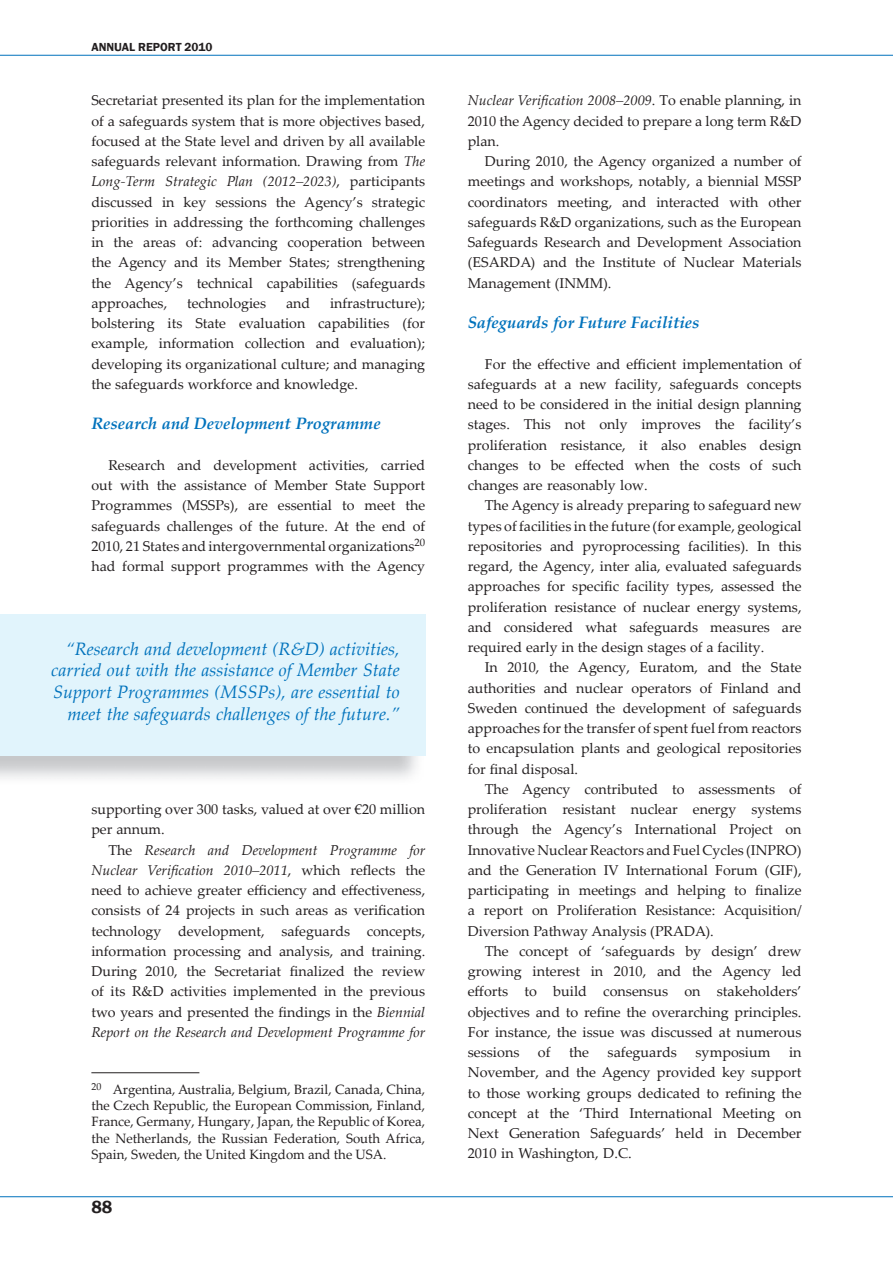
<style>
.page{position:relative;width:893px;height:1263px;background:#fff}
.page>*{position:absolute;margin:0;border:0;box-sizing:border-box;transform-origin:0 0}
.t1{font:italic 18px/21.6px "Palatino Linotype";color:#0072bc;text-align:right}
.t2{font:600 18px "Franklin Gothic";color:#231f20}
.t3{font:italic 700 16.5px "Palatino Linotype";color:#0072bc}
.t4{font:14.25px/20.2px "Palatino Linotype";color:#231f20;text-align:justify}
.t5{font:13.5px/16.2px "Palatino Linotype";color:#231f20;text-align:justify}
.t6{font:600 12px "Franklin Gothic";color:#231f20}
.s1{font-style:italic}
</style>
<div class="page">
<hr style="left:0;top:55px;width:893px;height:1px;background:#0072bc">
<hr style="left:0;top:1196px;width:893px;height:1px;background:#0072bc">
<hr style="left:91px;top:1072px;width:108px;height:1px;background:#231f20">
<div style="left:0;top:614px;width:425px;height:142px;background:#e1f4fc"></div>
<p class="t6" style="left:91px;top:39px;width:123px">ANNUAL RePORT 2010</p>
<p class="t4" style="left:91px;top:90px;width:335px">Secretariat presented its plan for the implementation of a safeguards system that is more objectives based, focused at the State level and driven by all available safeguards relevant information . Drawing from <span class="s1">The Long-Term Strategic Plan (2012–2023)</span>, participants discussed in key sessions the Agency’s strategic priorities in addressing the forthcoming challenges in the areas of: advancing cooperation between the Agency and its Member States; strengthening the Agency’s technical capabilities (safeguards approaches,</p>
<p class="t4" style="left:91px;top:292px;width:335px;text-indent:239px">infrastructure); bolstering its State evaluation capabilities (for example, information collection and evaluation); developing its organizational culture; and managing the safeguards workforce and knowledge .</p>
<p class="t3" style="left:91px;top:412px;width:291px">Research and Development Programme</p>
<p class="t4" style="left:91px;top:454px;width:335px;text-indent:17px">Research and development activities, carried out with the assistance of Member State Support Programmes (MSSPs), are essential to meet the safeguards challenges of the future . At the end of 2010, 21 States and intergovernmental organizations<sup>20 </sup>had formal support programmes with the Agency</p>
<p class="t4" style="left:187px;top:292px;width:81px">technologies</p>
<p class="t4" style="left:286px;top:292px;width:26px">and</p>
<p class="t1" style="left:51px;top:637px;width:350px">“Research and development (R&amp;D) activities, carried out with the assistance of Member State Support Programmes (MSSPs), are essential to meet the safeguards challenges of the future.”</p>
<p class="t4" style="left:91px;top:798px;width:335px">supporting over 300 tasks, valued at over €20 million per annum .</p>
<p class="t4" style="left:91px;top:839px;width:335px;text-indent:17px">The <span class="s1">Research and Development Programme for Nuclear Verification 2010–2011</span>, which reflects the need to achieve greater effi ciency and effectiveness, consists of 24 projects in such areas as verification technology development, safeguards concepts, information processing and analysis, and training .<br>During 2010, the Secretariat finalized the review of its R&amp;D activities implemented in the previous two years and presented the findings in the <span class="s1">Biennial Report on the Research and Development Programme for</span></p>
<p class="t5" style="left:91px;top:1081px;width:335px"><sup>20</sup> Argentina, Australia, Belgium, Brazil, Canada, China, the Czech Republic, the European Commission, Finland, France, Germany, Hungary, Japan, the Republic of Korea, the Netherlands, the Russian Federation, South Africa, Spain, Sweden, the United Kingdom and the USA .</p>
<p class="t2" style="left:91px;top:1196px;width:23px">88</p>
<p class="t4" style="left:468px;top:90px;width:335px"><span class="s1">Nuclear Verification 2008–2009</span> . To enable planning, in 2010 the Agency decided to prepare a long term R&amp;D plan .</p>
<p class="t4" style="left:468px;top:150px;width:335px;text-indent:17px">During 2010, the Agency organized a number of meetings and workshops, notably, a biennial MSSP coordinators meeting, and interacted with other safeguards R&amp;D organizations, such as the European Safeguards Research and Development Association (ESARDA) and the Institute of Nuclear Materials Management (INMM) .</p>
<p class="t3" style="left:468px;top:311px;width:233px">Safeguards for Future Facilities</p>
<p class="t4" style="left:468px;top:353px;width:335px;text-indent:17px">For the effective and effi cient implementation of safeguards at a new facility, safeguards concepts need to be considered in the initial design planning stages . This not only improves the facility’s proliferation resistance, it also enables design changes to be effected when the costs of such changes are reasonably low .</p>
<p class="t4" style="left:468px;top:495px;width:335px;text-indent:17px">The Agency is already preparing to safeguard new types of facilities in the future (for example, geological repositories and pyroprocessing facilities) . In this regard, the Agency, inter alia, evaluated safeguards approaches for specific facility types, assessed the proliferation resistance of nuclear energy systems, and considered what safeguards measures are required early in the design stages of a facility .</p>
<p class="t4" style="left:468px;top:657px;width:335px;text-indent:17px">In 2010, the Agency, Euratom, and the State authorities and nuclear operators of Finland and Sweden continued the development of safeguards approaches for the transfer of spent fuel from reactors to encapsulation plants and geological repositories for final disposal .</p>
<p class="t4" style="left:468px;top:778px;width:335px;text-indent:17px">The Agency contributed to assessments of proliferation resistant nuclear energy systems through the Agency’s International Project on Innovative Nuclear Reactors and Fuel Cycles (INPRO) and the Generation IV International Forum (GIF), participating in meetings and helping to finalize a report on Proliferation Resistance: Acquisition/ Diversion Pathway Analysis (PRADA) .</p>
<p class="t4" style="left:468px;top:940px;width:335px;text-indent:17px">The concept of ‘safeguards by design’ drew growing interest in 2010, and the Agency led efforts to build consensus on stakeholders’ objectives and to refine the overarching principles .<br>For instance, the issue was discussed at numerous sessions</p>
<p class="t4" style="left:538px;top:1041px;width:14px">of</p>
<p class="t4" style="left:569px;top:1041px;width:21px">the</p>
<p class="t4" style="left:608px;top:1041px;width:71px">safeguards</p>
<p class="t4" style="left:695px;top:1041px;width:76px">symposium</p>
<p class="t4" style="left:468px;top:1041px;width:335px;text-indent:321px">in November, and the Agency provided key support to those working groups dedicated to refining the concept at the ‘Third International Meeting on Next Generation Safeguards’ held in December 2010 in Washington, D .C .</p>
</div>
